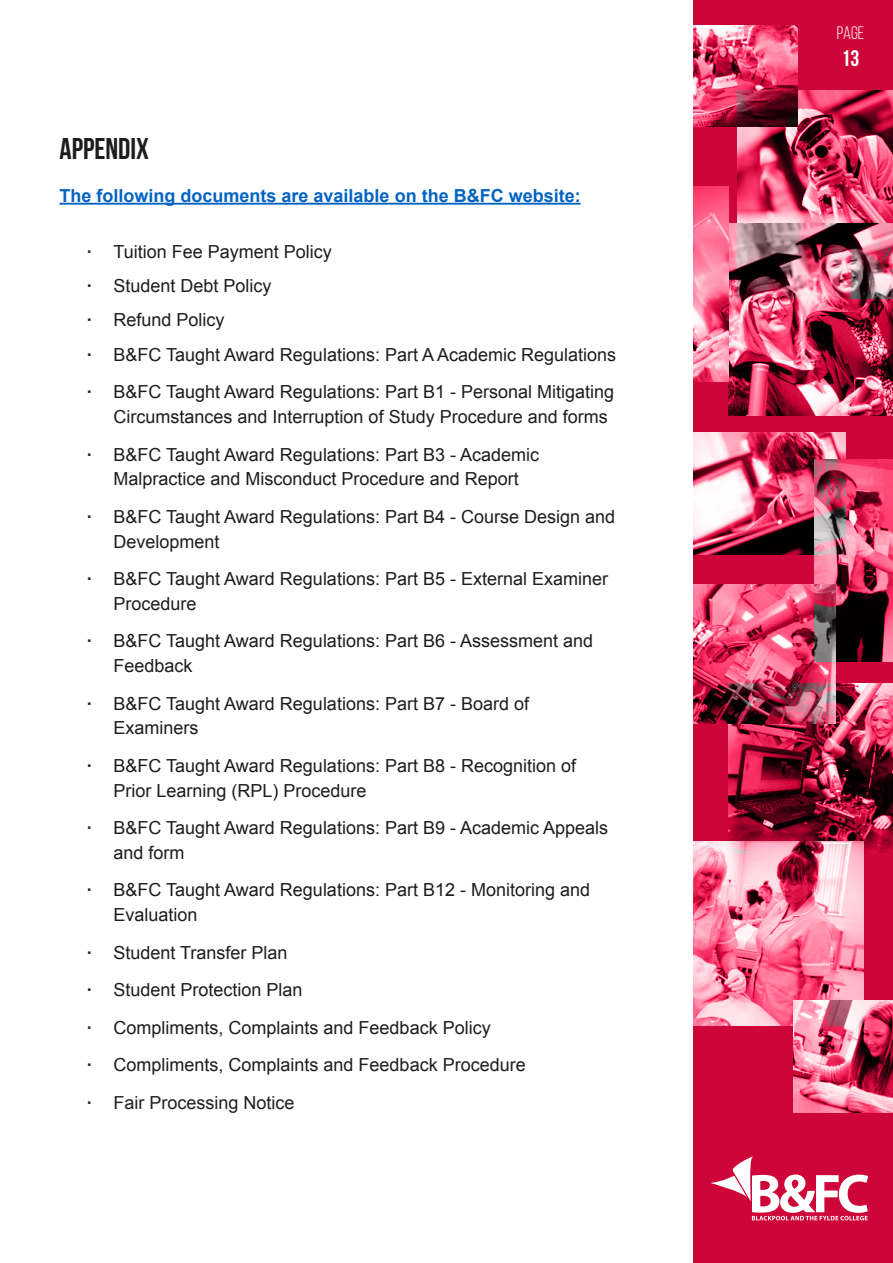
<style>
.page{position:relative;width:893px;height:1263px;background:#fff}
.page>*{position:absolute;margin:0;border:0;box-sizing:border-box;transform-origin:0 0}
.t1{font:700 30px "Bebas Neue";color:#1d1d1b}
.t2{font:700 22.5px "Bebas Neue";color:#fff}
.t3{font:18px/24.8px "Arial";color:#1d1d1b}
.t4{font:700 18px "Arial";color:#0563c1}
.t5{font:18px "Bebas Neue";color:#fff}
.s1{font-weight:700}
.s2{font-weight:700;color:#221f1f}
.s3{color:#221f1f}
</style>
<div class="page">
<div style="left:691px;top:0;width:202px;height:1263px;background:#ce0538"></div>
<svg style="left:710px;top:1156px;width:158px;height:64px"></svg>
<img style="left:728px;top:684px;width:165px;height:168px">
<img style="left:738px;top:91px;width:155px;height:132px">
<img style="left:693px;top:841px;width:171px;height:184px">
<img style="left:693px;top:433px;width:152px;height:121px">
<img style="left:793px;top:1000px;width:100px;height:112px">
<img style="left:728px;top:223px;width:165px;height:192px">
<img style="left:814px;top:460px;width:79px;height:201px">
<img style="left:693px;top:187px;width:35px;height:194px">
<img style="left:693px;top:25px;width:104px;height:102px">
<img style="left:693px;top:584px;width:142px;height:139px">
<div style="left:0;top:0;width:693px;height:1263px;background:#fff"></div>
<hr style="left:60px;top:203px;width:521px;height:2px;background:#0563c1">
<h1 class="t1" style="left:60px;top:132px;width:91px">APPENDIX</h1>
<p class="t4" style="left:60px;top:183px;width:523px">The following documents are available on the B&amp;FC website:</p>
<p class="t3" style="left:87px;top:234px;width:531px;line-height:34.3px"><span class="s1">·</span> Tuition Fee Payment Policy<br><span class="s1">·</span> Student Debt Policy<br><span class="s1">·</span> Refund Policy<br><span class="s1">·</span> B&amp;FC Taught Award Regulations: Part A Academic Regulations</p>
<p class="t3" style="left:114px;top:380px;width:502px;text-indent:-27px"><span class="s1">·</span> B&amp;FC Taught Award Regulations: Part B1 - Personal Mitigating<br>Circumstances and Interruption of Study Procedure and forms</p>
<p class="t3" style="left:87px;top:442px;width:454px;text-align:center"><span class="s1">·</span> B&amp;FC Taught Award Regulations: Part B3 - Academic<br>Malpractice and Misconduct Procedure and Report</p>
<p class="t3" style="left:114px;top:504px;width:503px;text-indent:-27px"><span class="s1">·</span> B&amp;FC Taught Award Regulations: Part B4 - Course Design and<br>Development</p>
<p class="t3" style="left:114px;top:567px;width:496px;text-indent:-27px"><span class="s1">·</span> B&amp;FC Taught Award Regulations: Part B5 - External Examiner<br>Procedure</p>
<p class="t3" style="left:114px;top:629px;width:481px;text-indent:-27px"><span class="s1">·</span> B&amp;FC Taught Award Regulations: Part B6 - Assessment and<br>Feedback</p>
<p class="t3" style="left:114px;top:691px;width:417px;text-indent:-27px"><span class="s1">·</span> B&amp;FC Taught Award Regulations: Part B7 - Board of<br>Examiners</p>
<p class="t3" style="left:114px;top:753px;width:464px;text-indent:-27px"><span class="s1">·</span> B&amp;FC Taught Award Regulations: Part B8 - Recognition of<br>Prior Learning (RPL) Procedure</p>
<p class="t3" style="left:114px;top:816px;width:496px;text-indent:-27px"><span class="s1">·</span> B&amp;FC Taught Award Regulations: Part B9 - Academic Appeals and form</p>
<p class="t3" style="left:114px;top:878px;width:478px;text-indent:-27px"><span class="s1">·</span> B&amp;FC Taught Award Regulations: Part B12 - Monitoring and<br>Evaluation</p>
<p class="t3" style="left:87px;top:934px;width:441px;line-height:37.5px"><span class="s1">·</span> Student Transfer Plan<br><span class="s1">·</span> Student Protection Plan<br><span class="s1">·</span> Compliments, Complaints and Feedback Policy<br><span class="s1">·</span> Compliments, Complaints and Feedback Procedure <span class="s2">·</span> <span class="s3">Fair Processing Notice</span></p>
<p class="t5" style="left:837px;top:23px;width:29px">Page</p>
<p class="t2" style="left:842px;top:46px;width:19px">13</p>
</div>
